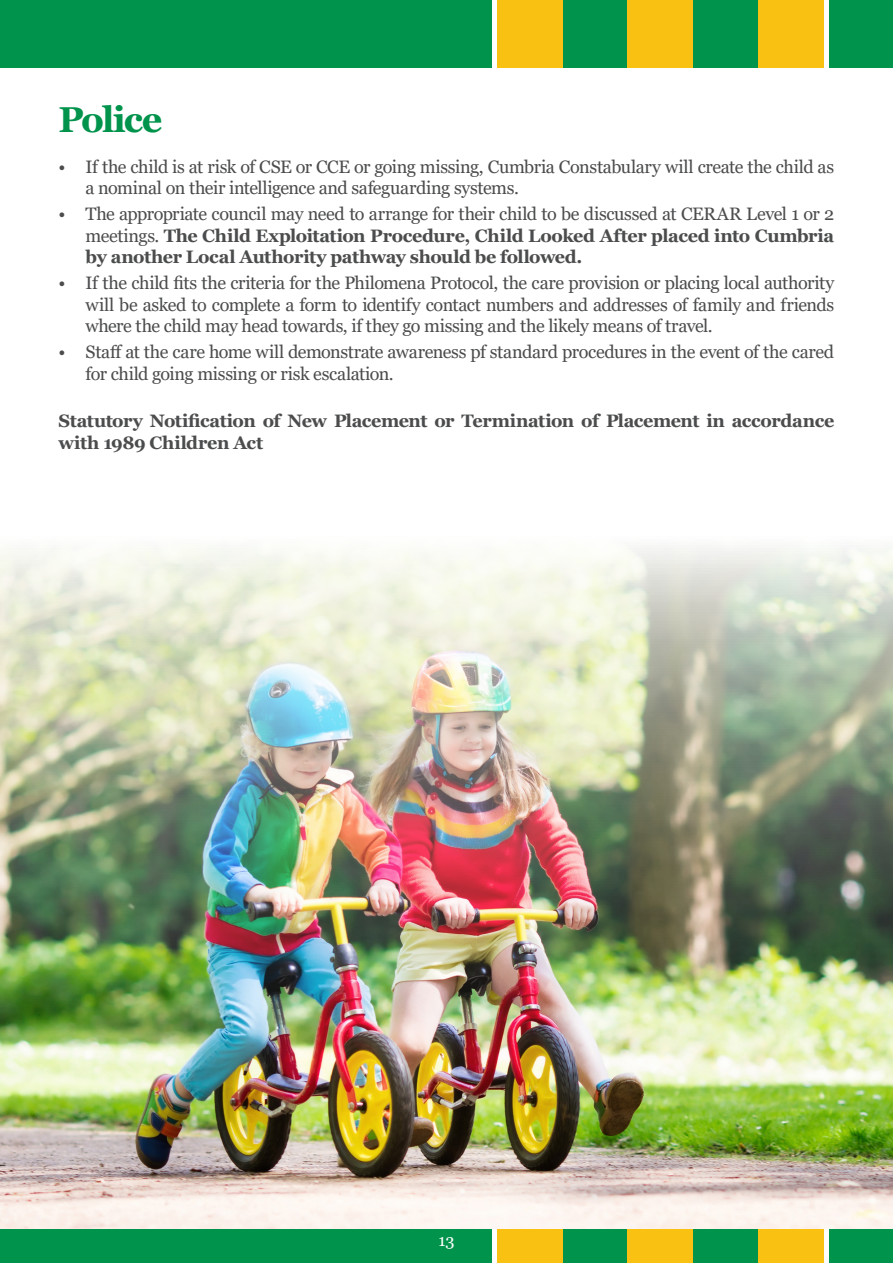
<style>
.page{position:relative;width:893px;height:1263px;background:#fff}
.page>*{position:absolute;margin:0;border:0;box-sizing:border-box;transform-origin:0 0}
.t1{font:700 36px "Georgia";letter-spacing:-.06em;color:#00934c}
.t2{font:18px/21.6px "Georgia";letter-spacing:-.02em;color:#4b4c4d}
.t3{font:700 18px/21.6px "Georgia";letter-spacing:-.025em;color:#4b4c4d;text-align:justify}
.t4{font:16.5px "Georgia";color:#fff}
.s1{font-weight:400}
</style>
<div class="page">
<div style="left:0;top:0;width:893px;height:68px;background:#00934c"></div>
<div style="left:492px;top:0;width:337px;height:68px;background:#fff"></div>
<div style="left:562px;top:0;width:65px;height:68px;background:#00934c"></div>
<div style="left:627px;top:0;width:66px;height:68px;background:#f9c212"></div>
<div style="left:693px;top:0;width:65px;height:68px;background:#00934c"></div>
<div style="left:758px;top:0;width:65px;height:68px;background:#f9c212"></div>
<div style="left:497px;top:0;width:65px;height:68px;background:#f9c212"></div>
<div style="left:0;top:1228px;width:893px;height:35px;background:#00934c"></div>
<div style="left:492px;top:1228px;width:337px;height:35px;background:#fff"></div>
<div style="left:562px;top:1228px;width:65px;height:35px;background:#00934c"></div>
<div style="left:627px;top:1228px;width:66px;height:35px;background:#f9c212"></div>
<div style="left:693px;top:1228px;width:65px;height:35px;background:#00934c"></div>
<div style="left:758px;top:1228px;width:65px;height:35px;background:#f9c212"></div>
<div style="left:497px;top:1228px;width:65px;height:35px;background:#f9c212"></div>
<img style="left:0;top:548px;width:893px;height:680px">
<p class="t1" style="left:59px;top:96px;width:105px">Police</p>
<p class="t2" style="left:86px;top:156px;width:750px;text-indent:-27px">• If the child is at risk of CSE or CCE or going missing, Cumbria Constabulary will create the child as a nominal on their intelligence and safeguarding systems.</p>
<p class="t3" style="left:86px;top:203px;width:750px;text-indent:-27px"><span class="s1">• The appropriate council may need to arrange for their child to be discussed at CERAR Level 1 or 2 meetings.</span> The Child Exploitation Procedure, Child Looked After placed into Cumbria by another Local Authority pathway should be followed.</p>
<p class="t2" style="left:86px;top:273px;width:750px;text-align:justify;text-indent:-27px">• If the child fits the criteria for the Philomena Protocol, the care provision or placing local authority will be asked to complete a form to identify contact numbers and addresses of family and friends where the child may head towards, if they go missing and the likely means of travel.</p>
<p class="t2" style="left:86px;top:342px;width:750px;text-indent:-27px">• Staff at the care home will demonstrate awareness pf standard procedures in the event of the cared for child going missing or risk escalation.</p>
<p class="t3" style="left:59px;top:410px;width:777px">Statutory Notification of New Placement or Termination of Placement in accordance with 1989 Children Act</p>
<p class="t4" style="left:438px;top:1230px;width:17px">13</p>
</div>
